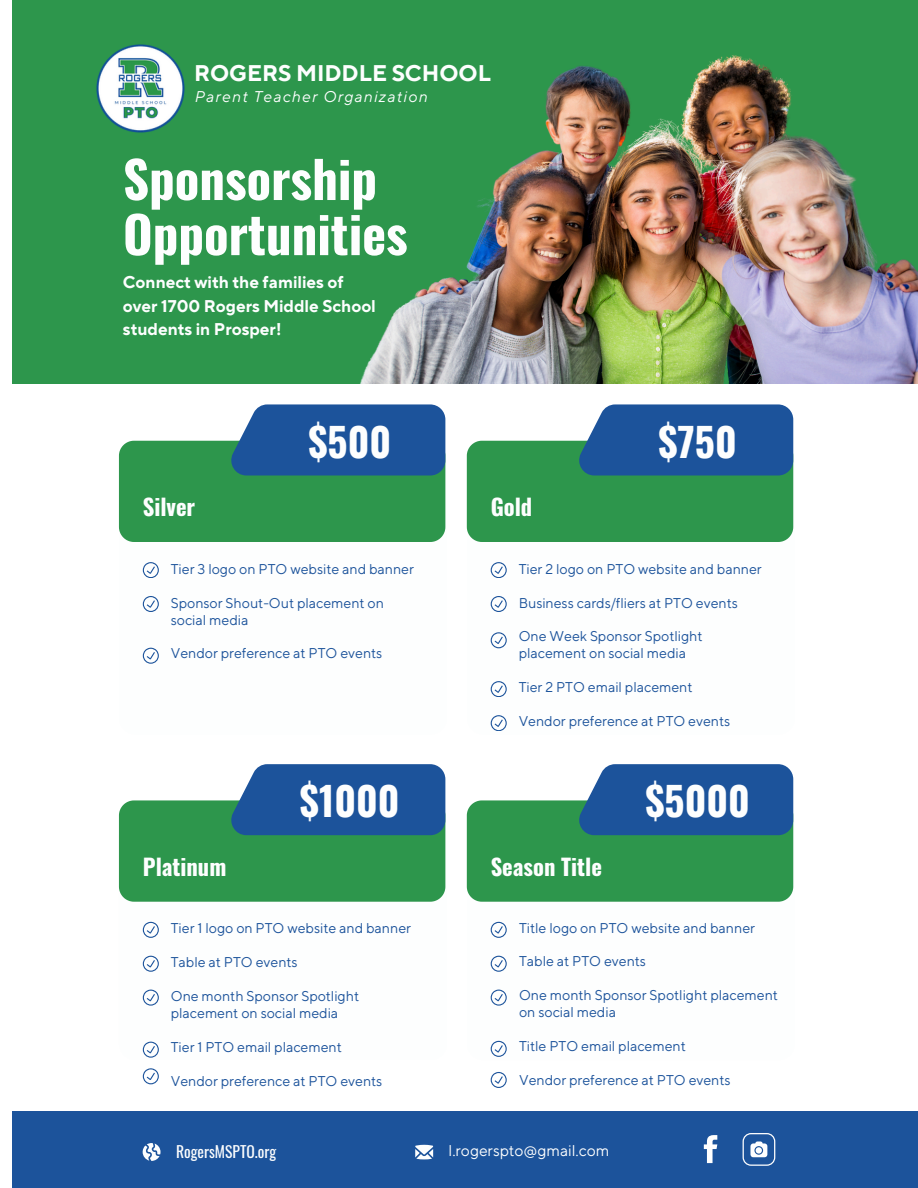
<style>
.page{position:relative;width:918px;height:1188px;background:#fff}
.page>*{position:absolute;margin:0;border:0;box-sizing:border-box;transform-origin:0 0}
.t1{font:700 50.85px/55.2px "Oswald";color:#fdfefe}
.t2{font:700 39.45px "Oswald";color:#fdfefe}
.t3{font:700 22.5px "Oswald";color:#fdfefe}
.t4{font:700 22.5px "TT Norms Pro";color:#fdfefe}
.t5{font:700 16.95px/23.7px "TT Norms Pro";color:#fdfefe}
.t6{font:15.6px "TT Norms Pro";color:#fdfefe}
.t7{font:15.6px "Oswald";color:#fdfefe}
.t8{font:italic 15.45px "TT Norms Pro";letter-spacing:.08em;color:#fdfefe}
.t9{font:14.1px/17px "TT Norms Pro";color:#1c539b}
</style>
<div class="page">
<div style="left:12px;top:1111px;width:906px;height:77px;background:#1c539b"></div>
<div style="left:12px;top:0;width:906px;height:384px;background:#2d964c"></div>
<svg style="left:119px;top:404px;width:326px;height:138px;background:#3f8c79"></svg>
<svg style="left:119px;top:764px;width:326px;height:137px;background:#3e8c79"></svg>
<svg style="left:467px;top:404px;width:326px;height:138px;background:#3f8c79"></svg>
<svg style="left:467px;top:764px;width:326px;height:137px;background:#3e8c79"></svg>
<svg style="left:143px;top:562px;width:16px;height:16px"></svg>
<svg style="left:143px;top:922px;width:16px;height:16px"></svg>
<svg style="left:491px;top:562px;width:15px;height:16px"></svg>
<svg style="left:491px;top:922px;width:15px;height:16px"></svg>
<svg style="left:143px;top:596px;width:16px;height:16px"></svg>
<svg style="left:143px;top:956px;width:16px;height:15px"></svg>
<svg style="left:491px;top:596px;width:15px;height:16px"></svg>
<svg style="left:491px;top:956px;width:15px;height:15px"></svg>
<svg style="left:143px;top:648px;width:16px;height:15px"></svg>
<svg style="left:143px;top:990px;width:16px;height:15px"></svg>
<svg style="left:491px;top:632px;width:15px;height:16px"></svg>
<svg style="left:491px;top:990px;width:15px;height:15px"></svg>
<svg style="left:143px;top:1042px;width:16px;height:15px"></svg>
<svg style="left:491px;top:681px;width:15px;height:16px"></svg>
<svg style="left:491px;top:1041px;width:15px;height:16px"></svg>
<svg style="left:491px;top:715px;width:15px;height:16px"></svg>
<img style="left:360px;top:55px;width:558px;height:328px">
<img style="left:96px;top:44px;width:89px;height:89px">
<svg style="left:143px;top:1068px;width:16px;height:16px"></svg>
<svg style="left:491px;top:1072px;width:15px;height:16px"></svg>
<svg style="left:704px;top:1135px;width:13px;height:28px"></svg>
<svg style="left:743px;top:1133px;width:32px;height:33px"></svg>
<svg style="left:143px;top:1143px;width:18px;height:18px"></svg>
<svg style="left:415px;top:1145px;width:18px;height:14px"></svg>
<h3 class="t4" style="left:194px;top:59px;width:298px">ROGERS MIDDLE SCHOOL</h3>
<h6 class="t8" style="left:194px;top:87px;width:234px">Parent Teacher Organization</h6>
<p class="t1" style="left:123px;top:149px;width:286px">Sponsorship<br>Opportunities</p>
<p class="t5" style="left:123px;top:271px;width:254px">Connect with the families of over 1700 Rogers Middle School students in Prosper!</p>
<p class="t3" style="left:143px;top:489px;width:54px">Silver</p>
<p class="t2" style="left:308px;top:411px;width:84px">$500</p>
<p class="t9" style="left:171px;top:561px;width:245px">Tier 3 logo on PTO website and banner</p>
<p class="t9" style="left:171px;top:595px;width:215px">Sponsor Shout-Out placement on social media</p>
<h2 class="t9" style="left:171px;top:646px;width:213px">Vendor preference at PTO events</h2>
<h2 class="t3" style="left:143px;top:849px;width:85px">Platinum</h2>
<p class="t2" style="left:300px;top:770px;width:101px">$1000</p>
<p class="t9" style="left:171px;top:921px;width:242px">Tier 1 logo on PTO website and banner</p>
<p class="t9" style="left:171px;top:954px;width:128px">Table at PTO events</p>
<p class="t9" style="left:171px;top:988px;width:190px">One month Sponsor Spotlight placement on social media</p>
<p class="t9" style="left:171px;top:1039px;width:173px">Tier 1 PTO email placement</p>
<p class="t9" style="left:171px;top:1073px;width:213px">Vendor preference at PTO events</p>
<p class="t3" style="left:491px;top:489px;width:43px">Gold</p>
<p class="t2" style="left:658px;top:411px;width:80px">$750</p>
<p class="t9" style="left:519px;top:561px;width:245px">Tier 2 logo on PTO website and banner</p>
<p class="t9" style="left:519px;top:595px;width:221px">Business cards/fliers at PTO events</p>
<p class="t9" style="left:519px;top:629px;width:185px">One Week Sponsor Spotlight placement on social media</p>
<p class="t9" style="left:519px;top:679px;width:175px">Tier 2 PTO email placement</p>
<p class="t9" style="left:519px;top:713px;width:213px">Vendor preference at PTO events</p>
<p class="t3" style="left:491px;top:849px;width:113px">Season Title</p>
<p class="t2" style="left:645px;top:770px;width:106px">$5000</p>
<h2 class="t9" style="left:519px;top:920px;width:237px">Title logo on PTO website and banner</h2>
<p class="t9" style="left:519px;top:954px;width:128px">Table at PTO events</p>
<p class="t9" style="left:519px;top:988px;width:260px">One month Sponsor Spotlight placement on social media</p>
<p class="t9" style="left:519px;top:1038px;width:168px">Title PTO email placement</p>
<p class="t9" style="left:519px;top:1072px;width:213px">Vendor preference at PTO events</p>
<h1 class="t7" style="left:176px;top:1140px;width:102px">RogersMSPTO.org</h1>
<h5 class="t6" style="left:449px;top:1141px;width:162px">l.rogerspto@gmail.com</h5>
</div>
